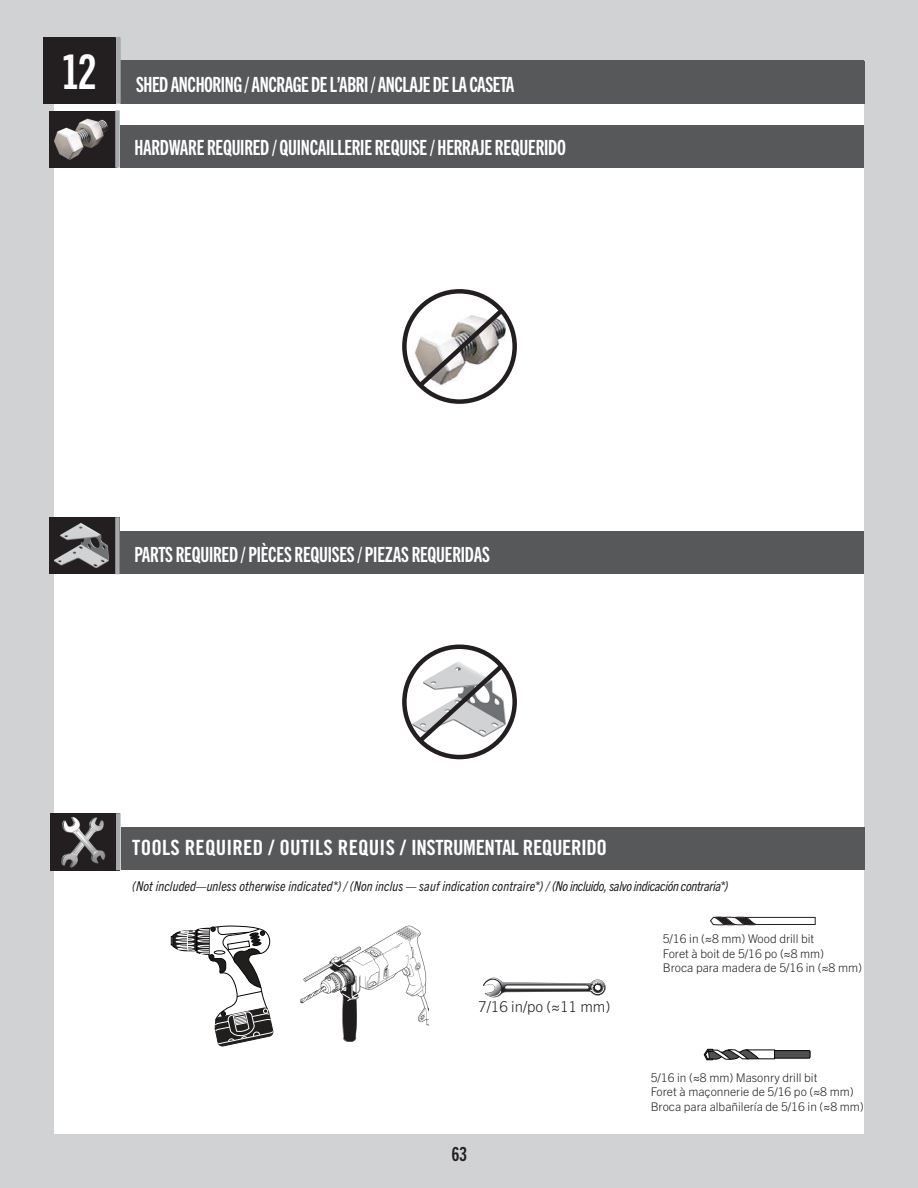
<style>
.page{position:relative;width:918px;height:1188px;background:#d1d2d4}
.page>*{position:absolute;margin:0;border:0;box-sizing:border-box;transform-origin:0 0}
.t1{font:48px "Trade Gothic Next LT Pro Bd Cm";color:#fff}
.t2{font:21px "Trade Gothic Next LT Pro Bd Cm";letter-spacing:-.01em;color:#fff}
.t3{font:21px "Trade Gothic LT Std Bd Cn 20";letter-spacing:.01em;color:#fff}
.t4{font:19.5px "Trade Gothic Next LT Pro Bd Cm";color:#231f20}
.t5{font:300 15px "Trade Gothic Next LT Pro";color:#231f20}
.t6{font:italic condensed 13.5px "Trade Gothic Next LT Pro";letter-spacing:.01em;color:#231f20}
.t7{font:300 12px/14.4px "Trade Gothic Next LT Pro";color:#231f20}
</style>
<div class="page">
<div style="left:54px;top:69px;width:810px;height:1065px;background:#fff"></div>
<div style="left:120px;top:60px;width:744px;height:43px;background:#57585a"></div>
<hr style="left:116px;top:37px;width:4px;height:66px;background:#a8a9ad">
<div style="left:120px;top:61px;width:745px;height:43px;background:#57585a"></div>
<div style="left:43px;top:38px;width:73px;height:66px;background:#231f20"></div>
<div style="left:116px;top:38px;width:5px;height:66px;background:#a8a9ad"></div>
<svg style="left:171px;top:926px;width:103px;height:120px"></svg>
<img style="left:300px;top:925px;width:129px;height:101px">
<svg style="left:330px;top:961px;width:32px;height:81px"></svg>
<svg style="left:483px;top:978px;width:123px;height:19px"></svg>
<div style="left:120px;top:531px;width:744px;height:43px;background:#57585a"></div>
<div style="left:120px;top:125px;width:744px;height:43px;background:#57585a"></div>
<div style="left:49px;top:517px;width:71px;height:57px;background:#231f20"></div>
<div style="left:49px;top:111px;width:68px;height:57px;background:#231f20"></div>
<div style="left:115px;top:517px;width:5px;height:57px;background:#a8a9ad"></div>
<div style="left:115px;top:110px;width:5px;height:58px;background:#a8a9ad"></div>
<img style="left:54px;top:118px;width:54px;height:42px">
<img style="left:54px;top:523px;width:55px;height:45px">
<svg style="left:704px;top:1049px;width:106px;height:11px"></svg>
<svg style="left:710px;top:916px;width:106px;height:9px"></svg>
<div style="left:402px;top:289px;width:115px;height:115px;border:4px solid #231f20;border-radius:50%"></div>
<svg style="left:413px;top:305px;width:94px;height:87px"></svg>
<div style="left:402px;top:645px;width:115px;height:114px;border:4px solid #231f20;border-radius:50%"></div>
<svg style="left:413px;top:661px;width:94px;height:86px"></svg>
<div style="left:121px;top:827px;width:744px;height:43px;background:#57585a"></div>
<div style="left:50px;top:813px;width:69px;height:57px;background:#231f20"></div>
<div style="left:116px;top:813px;width:5px;height:57px;background:#a8a9ad"></div>
<img style="left:61px;top:817px;width:44px;height:50px">
<h1 class="t1" style="left:61px;top:55px;width:37px">12</h1>
<h2 class="t2" style="left:136px;top:77px;width:380px">SHED ANCHORING / ANCRAGE DE L’ABRI / ANCLAJE DE LA CASETA</h2>
<h2 class="t2" style="left:134px;top:140px;width:433px">HARDWARE REQUIRED / QUINCAILLERIE REQUISE / HERRAJE REQUERIDO</h2>
<h2 class="t2" style="left:135px;top:547px;width:357px">PARTS REQUIRED / PIÈCES REQUISES / PIEZAS REQUERIDAS</h2>
<h2 class="t3" style="left:132px;top:840px;width:476px">TOOLS REQUIRED / OUTILS REQUIS / INSTRUMENTAL REQUERIDO</h2>
<p class="t6" style="left:132px;top:881px;width:597px">(Not included—unless otherwise indicated*) / (Non inclus — sauf indication contraire*) / (No incluido, salvo indicación contraria*)</p>
<p class="t5" style="left:478px;top:1001px;width:134px">7/16 in/po (≈11 mm)</p>
<h3 class="t4" style="left:452px;top:1147px;width:16px">63</h3>
<p class="t7" style="left:663px;top:933px;width:201px">5/16 in (≈8 mm) Wood drill bit<br>Foret à boit de 5/16 po (≈8 mm)<br>Broca para madera de 5/16 in (≈8 mm)</p>
<p class="t7" style="left:651px;top:1071px;width:215px">5/16 in (≈8 mm) Masonry drill bit<br>Foret à maçonnerie de 5/16 po (≈8 mm)<br>Broca para albañilería de 5/16 in (≈8 mm)</p>
</div>
